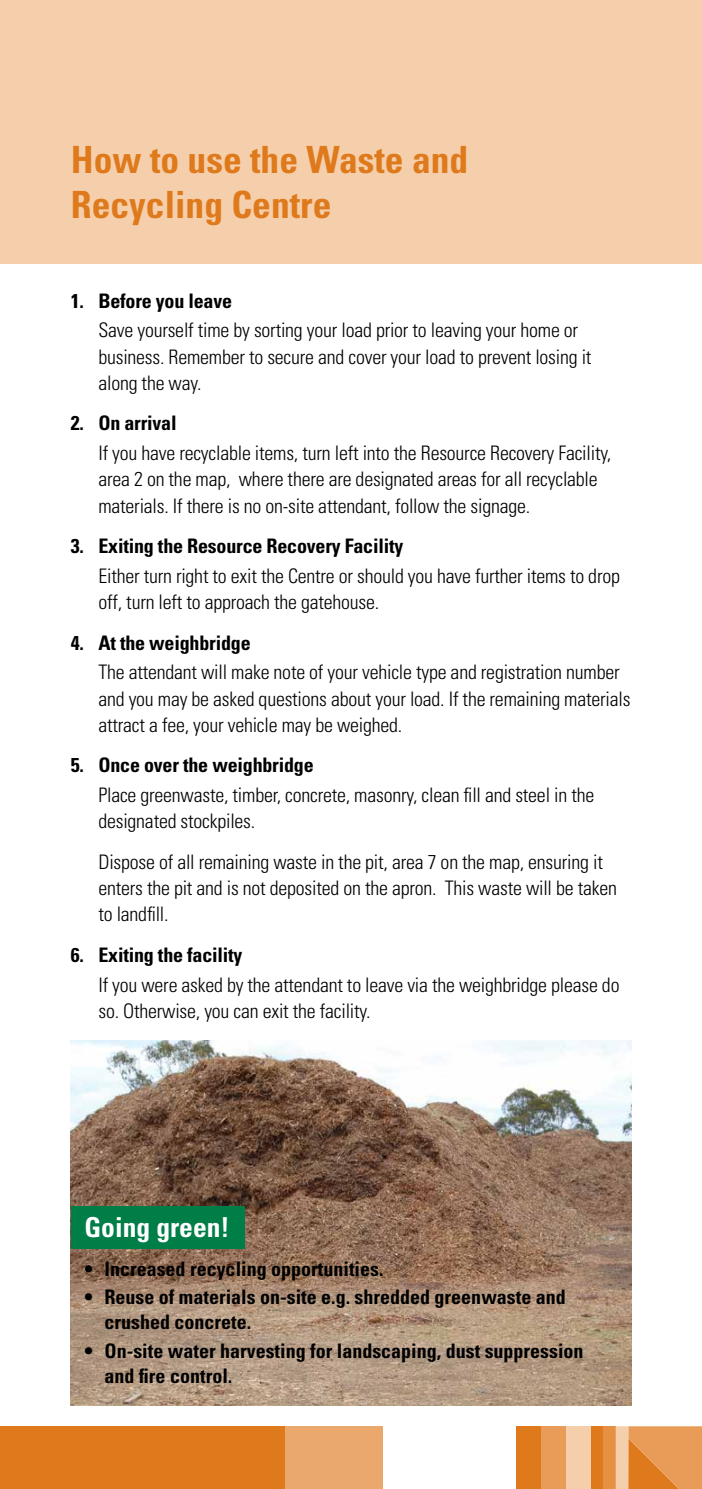
<style>
.page{position:relative;width:702px;height:1489px;background:#fff}
.page>*{position:absolute;margin:0;border:0;box-sizing:border-box;transform-origin:0 0}
.t1{font:700 condensed 37.5px/45px "Univers";color:#df7a1c}
.t2{font:700 condensed 27.5px "Univers";color:#fff}
.t3{font:300 condensed 20px/26.2px "Univers";letter-spacing:-.01em;color:#000}
.t4{font:700 condensed 20px/25px "Univers";color:#000}
</style>
<div class="page">
<img style="left:71px;top:1040px;width:560px;height:365px">
<div style="left:0;top:0;width:702px;height:263px;background:#f5cfac"></div>
<div style="left:0;top:1426px;width:285px;height:62px;background:#df7a1c"></div>
<div style="left:285px;top:1426px;width:98px;height:62px;background:#eba86c"></div>
<div style="left:516px;top:1426px;width:25px;height:62px;background:#df7a1c"></div>
<div style="left:541px;top:1426px;width:25px;height:62px;background:#e89c58"></div>
<div style="left:566px;top:1426px;width:25px;height:62px;background:#f5cfac"></div>
<div style="left:591px;top:1426px;width:12px;height:62px;background:#df7a1c"></div>
<div style="left:603px;top:1426px;width:12px;height:62px;background:#e59043"></div>
<svg style="left:615px;top:1426px;width:87px;height:62px;background:#e79c57"></svg>
<div style="left:71px;top:1205px;width:173px;height:43px;background:#007e48"></div>
<h1 class="t1" style="left:71px;top:137px;width:399px">How to use the Waste and<br>Recycling Centre</h1>
<p class="t4" style="left:71px;top:288px;width:163px">1. Before you leave</p>
<p class="t3" style="left:98px;top:317px;width:494px">Save yourself time by sorting your load prior to leaving your home or business. Remember to secure and cover your load to prevent losing it along the way.</p>
<p class="t4" style="left:71px;top:410px;width:107px">2. On arrival</p>
<p class="t3" style="left:98px;top:440px;width:514px">If you have recyclable items, turn left into the Resource Recovery Facility, area 2 on the map, where there are designated areas for all recyclable materials. If there is no on-site attendant, follow the signage.</p>
<p class="t4" style="left:71px;top:533px;width:334px">3. Exiting the Resource Recovery Facility</p>
<p class="t3" style="left:98px;top:562px;width:523px">Either turn right to exit the Centre or should you have further items to drop off, turn left to approach the gatehouse.</p>
<p class="t4" style="left:71px;top:630px;width:181px">4. At the weighbridge</p>
<p class="t3" style="left:98px;top:659px;width:533px">The attendant will make note of your vehicle type and registration number and you may be asked questions about your load. If the remaining materials attract a fee, your vehicle may be weighed.</p>
<p class="t4" style="left:71px;top:752px;width:244px">5. Once over the weighbridge</p>
<p class="t3" style="left:98px;top:782px;width:497px">Place greenwaste, timber, concrete, masonry, clean fill and steel in the designated stockpiles.</p>
<p class="t3" style="left:98px;top:848px;width:520px">Dispose of all remaining waste in the pit, area 7 on the map, ensuring it enters the pit and is not deposited on the apron. This waste will be taken to landfill.</p>
<p class="t4" style="left:71px;top:942px;width:173px">6. Exiting the facility</p>
<p class="t3" style="left:98px;top:971px;width:522px">If you were asked by the attendant to leave via the weighbridge please do so. Otherwise, you can exit the facility.</p>
<h2 class="t2" style="left:84px;top:1210px;width:147px">Going green!</h2>
<p class="t4" style="left:84px;top:1255px;width:300px">• Increased recycling opportunities.</p>
<p class="t4" style="left:104px;top:1284px;width:463px;text-indent:-20px">• Reuse of materials on-site e.g. shredded greenwaste and crushed concrete.</p>
<p class="t4" style="left:104px;top:1337px;width:480px;text-indent:-20px">• On-site water harvesting for landscaping, dust suppression and fire control.</p>
</div>
